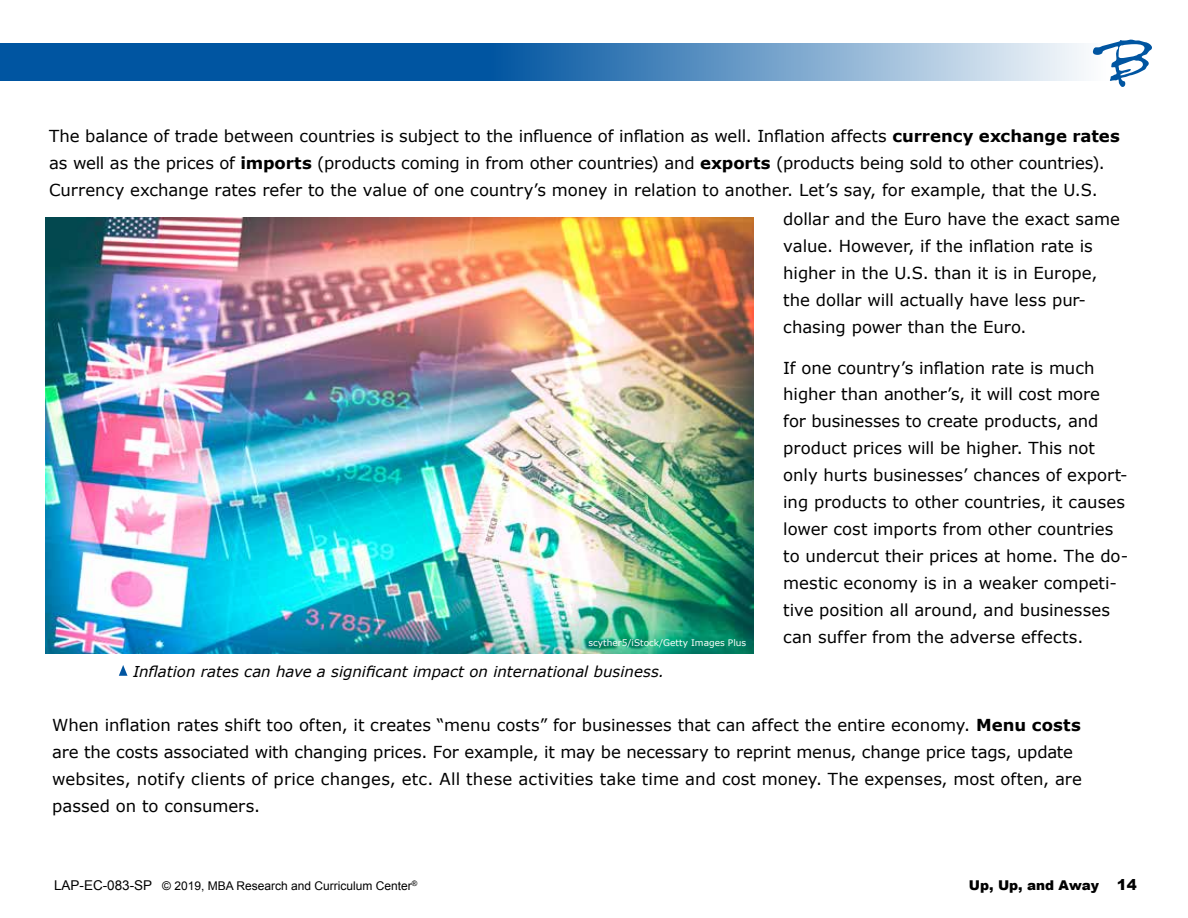
<style>
.page{position:relative;width:1188px;height:918px;background:#fff}
.page>*{position:absolute;margin:0;border:0;box-sizing:border-box;transform-origin:0 0}
.t1{font:16.5px/27px "Verdana";letter-spacing:-.005em;color:#000}
.t2{font:italic 15px "Verdana";color:#000}
.t3{font:900 13.5px "Arial";color:#000}
.t4{font:12px "Arial";color:#000}
.t5{font:9px "Verdana";color:#fff}
.s1{font-weight:700}
.s2{font-size:13.5px}
.s3{font-size:15px}
</style>
<div class="page">
<div style="left:489px;top:44px;width:635px;height:37px;background:linear-gradient(to right,#0055a1,#fff)"></div>
<div style="left:0;top:44px;width:490px;height:37px;background:#0055a1"></div>
<svg style="left:1093px;top:40px;width:59px;height:47px"></svg>
<svg style="left:119px;top:665px;width:9px;height:11px"></svg>
<img style="left:45px;top:218px;width:708px;height:435px">
<p class="t1" style="left:49px;top:122px;width:1072px">The balance of trade between countries is subject to the influence of inflation as well. Inflation affects <span class="s1">currency exchange rates </span>as well as the prices of <span class="s1">imports</span> (products coming in from other countries) and <span class="s1">exports</span> (products being sold to other countries).<br>Currency exchange rates refer to the value of one country’s money in relation to another. Let’s say, for example, that the U.S.</p>
<p class="t5" style="left:589px;top:637px;width:159px">scyther5/iStock/Getty Images Plus</p>
<p class="t2" style="left:133px;top:662px;width:533px">Inflation rates can have a significant impact on international business.</p>
<p class="t1" style="left:783px;top:205px;width:338px">dollar and the Euro have the exact same value. However, if the inflation rate is higher in the U.S. than it is in Europe, the dollar will actually have less pur&shy;chasing power than the Euro.</p>
<p class="t1" style="left:783px;top:353px;width:346px">If one country’s inflation rate is much higher than another’s, it will cost more<br>for businesses to create products, and product prices will be higher. This not only hurts businesses’ chances of export&shy;ing products to other countries, it causes lower cost imports from other countries to undercut their prices at home. The do&shy;mestic economy is in a weaker competi&shy;tive position all around, and businesses can suffer from the adverse effects.</p>
<p class="t1" style="left:52px;top:711px;width:1031px">When inflation rates shift too often, it creates “menu costs” for businesses that can affect the entire economy. <span class="s1">Menu costs </span>are the costs associated with changing prices. For example, it may be necessary to reprint menus, change price tags, update websites, notify clients of price changes, etc. All these activities take time and cost money. The expenses, most often, are passed on to consumers.</p>
<p class="t4" style="left:54px;top:878px;width:365px"><span class="s2">LAP-EC-083-SP</span> © 2019, MBA Research and Curriculum Center<sup>®</sup></p>
<p class="t3" style="left:969px;top:877px;width:170px">Up, Up, and Away <span class="s3">14</span></p>
</div>
